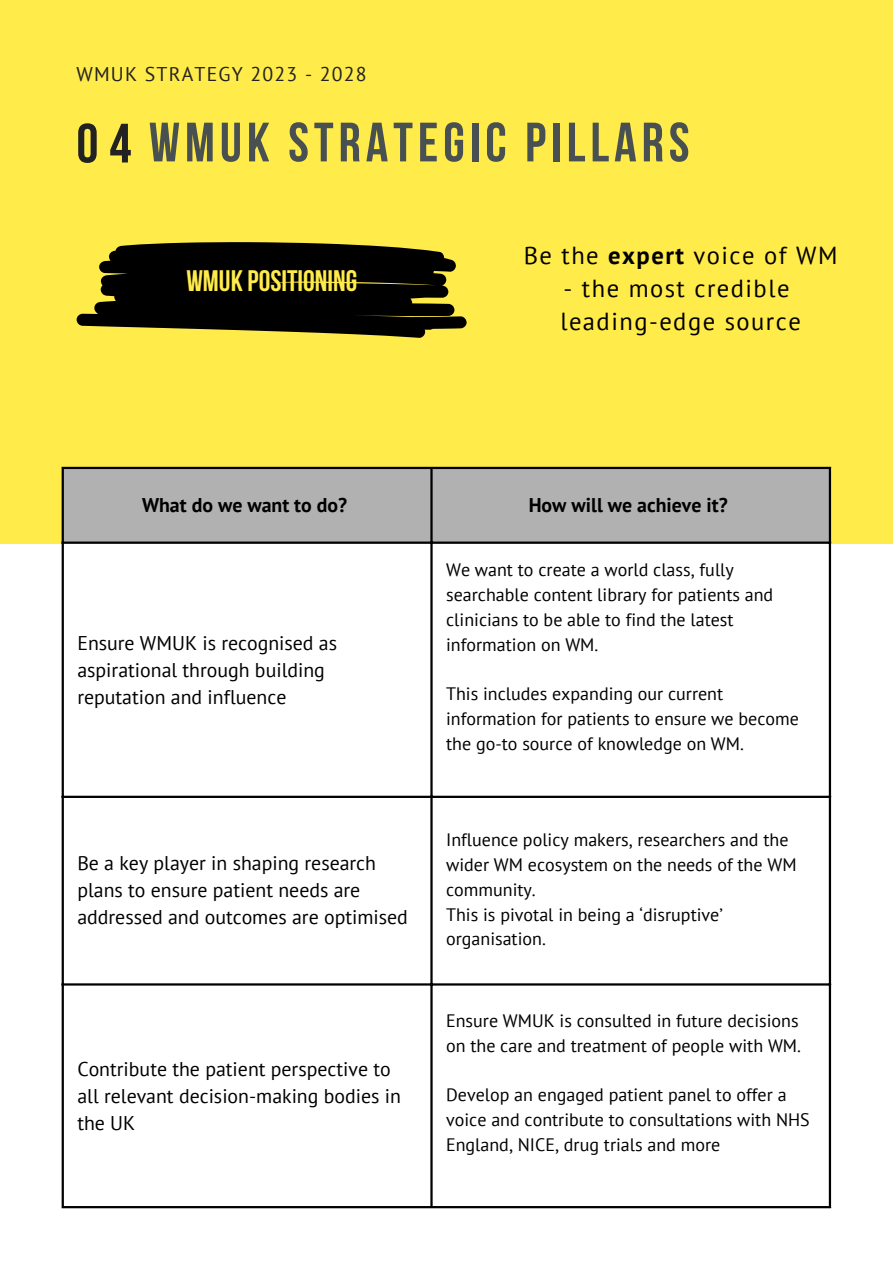
<style>
.page{position:relative;width:893px;height:1264px;background:#fff}
.page>*{position:absolute;margin:0;border:0;box-sizing:border-box;transform-origin:0 0}
.t1{font:700 55.2px "Bebas Neue";letter-spacing:.09em;color:#495052}
.t2{font:700 29.55px "Bebas Neue";color:#ffec4b}
.t3{font:24.6px "PT Sans";letter-spacing:.06em;color:#000}
.t4{font:19.8px/27px "PT Sans";color:#000}
.t5{font:700 19.8px "PT Sans";color:#000}
.t6{font:19.8px "PT Sans";letter-spacing:.06em;color:#222}
.t7{font:18px/24.8px "PT Sans";color:#000}
.s1{font-size:55.35px;color:#222}
.s2{font-weight:700}
</style>
<div class="page">
<div style="left:0;top:0;width:892px;height:544px;background:#ffeb49"></div>
<svg style="left:76px;top:242px;width:390px;height:96px"></svg>
<div style="left:64px;top:469px;width:764px;height:72px;background:#b1b1b2"></div>
<hr style="left:62px;top:469px;width:2px;height:736px;background:#000">
<hr style="left:430px;top:469px;width:2px;height:736px;background:#000">
<hr style="left:828px;top:469px;width:3px;height:736px;background:#000">
<hr style="left:62px;top:467px;width:769px;height:2px;background:#000">
<hr style="left:62px;top:541px;width:769px;height:3px;background:#000">
<hr style="left:62px;top:795px;width:769px;height:3px;background:#000">
<hr style="left:62px;top:983px;width:769px;height:2px;background:#000">
<hr style="left:62px;top:1205px;width:769px;height:3px;background:#000">
<p class="t6" style="left:76px;top:61px;width:292px">WMUK STRATEGY 2023 - 2028</p>
<p class="t1" style="left:76px;top:120px;width:614px"><span class="s1">04</span> WMUK STRATEGIC PILLARS</p>
<p class="t2" style="left:186px;top:269px;width:172px">WMUK POSITIONING</p>
<p class="t3" style="left:523px;top:239px;width:315px">Be the <span class="s2">expert</span> voice of WM</p>
<p class="t3" style="left:563px;top:272px;width:227px">- the most credible</p>
<p class="t3" style="left:560px;top:305px;width:242px">leading-edge source</p>
<p class="t5" style="left:142px;top:491px;width:207px">What do we want to do?</p>
<p class="t5" style="left:528px;top:491px;width:200px">How will we achieve it?</p>
<p class="t4" style="left:77px;top:628px;width:261px">Ensure WMUK is recognised as aspirational through building reputation and influence</p>
<p class="t4" style="left:77px;top:849px;width:332px">Be a key player in shaping research plans to ensure patient needs are addressed and outcomes are optimised</p>
<p class="t4" style="left:77px;top:1054px;width:325px">Contribute the patient perspective to all relevant decision-making bodies in the UK</p>
<p class="t7" style="left:446px;top:557px;width:328px">We want to create a world class, fully searchable content library for patients and clinicians to be able to find the latest information on WM.</p>
<p class="t7" style="left:446px;top:681px;width:354px">This includes expanding our current information for patients to ensure we become the go-to source of knowledge on WM.</p>
<p class="t7" style="left:446px;top:827px;width:352px">Influence policy makers, researchers and the wider WM ecosystem on the needs of the WM community.</p>
<p class="t7" style="left:446px;top:901px;width:278px">This is pivotal in being a ‘disruptive’ organisation.</p>
<p class="t7" style="left:446px;top:1008px;width:356px">Ensure WMUK is consulted in future decisions on the care and treatment of people with WM.</p>
<p class="t7" style="left:446px;top:1082px;width:365px">Develop an engaged patient panel to offer a voice and contribute to consultations with NHS<br>England, NICE, drug trials and more</p>
</div>
